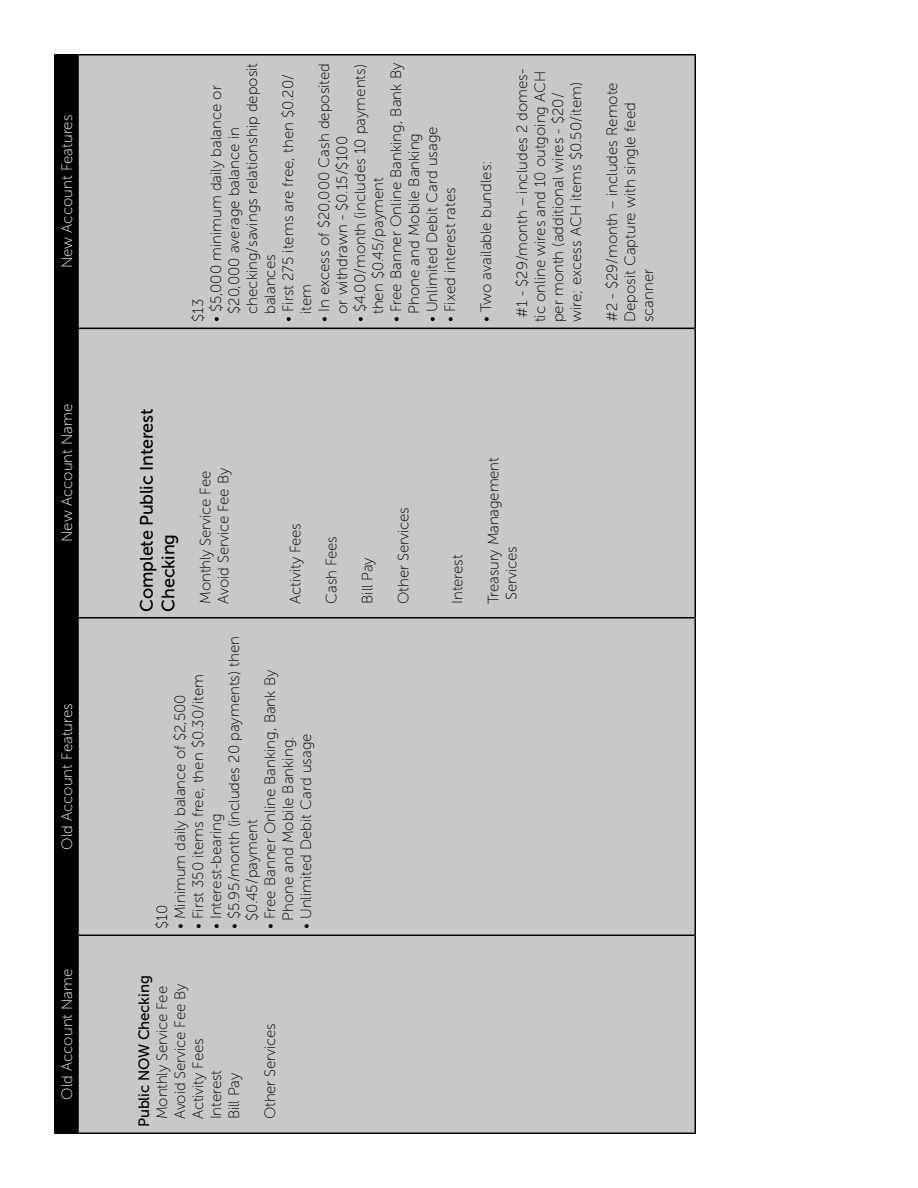
<style>
.page{position:relative;width:918px;height:1188px;background:#fff}
.page>*{position:absolute;margin:0;border:0;box-sizing:border-box;transform-origin:0 0}
.t1{font:18px/21.6px "Museo Sans 500";letter-spacing:-.01em;color:#000}
.t2{font:15px/18px "Museo Sans 100";color:#000}
.t3{font:15px "Museo Sans 100";color:#fff}
.t4{font:15px "Museo Sans 500";letter-spacing:-.01em;color:#000}
</style>
<div class="page">
<div style="left:54px;top:54px;width:640px;height:1080px;background:#c7c8ca"></div>
<hr style="left:54px;top:935px;width:2px;height:199px;background:#000">
<hr style="left:56px;top:1132px;width:21px;height:2px;background:#000">
<hr style="left:54px;top:618px;width:2px;height:317px;background:#000">
<hr style="left:54px;top:328px;width:2px;height:290px;background:#000">
<hr style="left:54px;top:54px;width:2px;height:274px;background:#000">
<div style="left:56px;top:56px;width:21px;height:1076px;background:#000"></div>
<hr style="left:56px;top:54px;width:21px;height:2px;background:#000">
<hr style="left:77px;top:935px;width:2px;height:199px;background:#000">
<hr style="left:79px;top:1132px;width:615px;height:2px;background:#000">
<hr style="left:77px;top:618px;width:2px;height:317px;background:#000">
<hr style="left:79px;top:935px;width:615px;height:1px;background:#000">
<hr style="left:77px;top:328px;width:2px;height:290px;background:#000">
<hr style="left:79px;top:617px;width:615px;height:2px;background:#000">
<hr style="left:77px;top:54px;width:2px;height:274px;background:#000">
<hr style="left:79px;top:328px;width:615px;height:1px;background:#000">
<hr style="left:79px;top:54px;width:615px;height:2px;background:#000">
<hr style="left:694px;top:935px;width:2px;height:199px;background:#000">
<hr style="left:694px;top:618px;width:2px;height:317px;background:#000">
<hr style="left:694px;top:328px;width:2px;height:290px;background:#000">
<hr style="left:694px;top:54px;width:2px;height:274px;background:#000">
<p class="t3" style="left:59px;top:268px;width:155px;rotate:-90deg">New Account Features</p>
<p class="t3" style="left:59px;top:542px;width:139px;rotate:-90deg">New Account Name</p>
<p class="t3" style="left:59px;top:850px;width:148px;rotate:-90deg">Old Account Features</p>
<p class="t3" style="left:59px;top:1100px;width:132px;rotate:-90deg">Old Account Name</p>
<p class="t2" style="left:207px;top:314px;width:253px;text-indent:-8px;rotate:-90deg">• $5,000 minimum daily balance or $20,000 average balance in checking/savings relationship deposit balances</p>
<p class="t2" style="left:279px;top:314px;width:241px;text-indent:-8px;rotate:-90deg">• First 275 items are free, then $0.20/ item</p>
<p class="t2" style="left:315px;top:314px;width:253px;text-indent:-8px;rotate:-90deg">• In excess of $20,000 Cash deposited or withdrawn - $0.15/$100</p>
<p class="t2" style="left:351px;top:314px;width:251px;text-indent:-8px;rotate:-90deg">• $4.00/month (includes 10 payments) then $0.45/payment</p>
<p class="t2" style="left:387px;top:314px;width:253px;text-indent:-8px;rotate:-90deg">• Free Banner Online Banking, Bank By<br>Phone and Mobile Banking</p>
<p class="t2" style="left:423px;top:322px;width:197px;rotate:-90deg">• Unlimited Debit Card usage</p>
<p class="t2" style="left:441px;top:322px;width:137px;rotate:-90deg">• Fixed interest rates</p>
<p class="t2" style="left:189px;top:322px;width:25px;rotate:-90deg">$13</p>
<p class="t2" style="left:477px;top:322px;width:163px;rotate:-90deg">• Two available bundles:</p>
<p class="t2" style="left:513px;top:322px;width:255px;rotate:-90deg">#1 - $29/month – includes 2 domes&shy;tic online wires and 10 outgoing ACH per month (additional wires - $20/ wire; excess ACH items $0.50/item)</p>
<p class="t2" style="left:603px;top:322px;width:242px;rotate:-90deg">#2 - $29/month – includes Remote<br>Deposit Capture with single feed scanner</p>
<p class="t1" style="left:136px;top:612px;width:205px;rotate:-90deg">Complete Public Interest<br>Checking</p>
<p class="t2" style="left:196px;top:604px;width:137px;rotate:-90deg">Monthly Service Fee<br>Avoid Service Fee By</p>
<p class="t2" style="left:286px;top:604px;width:82px;rotate:-90deg">Activity Fees</p>
<p class="t2" style="left:225px;top:921px;width:286px;text-indent:-8px;rotate:-90deg">• $5.95/month (includes 20 payments) then $0.45/payment</p>
<p class="t2" style="left:261px;top:921px;width:253px;text-indent:-8px;rotate:-90deg">• Free Banner Online Banking, Bank By<br>Phone and Mobile Banking.</p>
<p class="t2" style="left:189px;top:929px;width:256px;rotate:-90deg">• First 350 items free, then $0.30/item</p>
<p class="t2" style="left:171px;top:929px;width:237px;rotate:-90deg">• Minimum daily balance of $2,500</p>
<p class="t2" style="left:297px;top:929px;width:197px;rotate:-90deg">• Unlimited Debit Card usage</p>
<p class="t2" style="left:207px;top:929px;width:117px;rotate:-90deg">• Interest-bearing</p>
<p class="t2" style="left:153px;top:929px;width:26px;rotate:-90deg">$10</p>
<p class="t2" style="left:322px;top:604px;width:69px;rotate:-90deg">Cash Fees</p>
<p class="t4" style="left:136px;top:1127px;width:153px;rotate:-90deg">Public NOW Checking</p>
<p class="t2" style="left:153px;top:1119px;width:137px;rotate:-90deg">Monthly Service Fee<br>Avoid Service Fee By<br>Activity Fees<br>Interest<br>Bill Pay</p>
<p class="t2" style="left:261px;top:1119px;width:98px;rotate:-90deg">Other Services</p>
<p class="t2" style="left:358px;top:604px;width:48px;rotate:-90deg">Bill Pay</p>
<p class="t2" style="left:394px;top:604px;width:98px;rotate:-90deg">Other Services</p>
<p class="t2" style="left:448px;top:604px;width:51px;rotate:-90deg">Interest</p>
<p class="t2" style="left:484px;top:604px;width:148px;rotate:-90deg">Treasury Management<br>Services</p>
</div>
